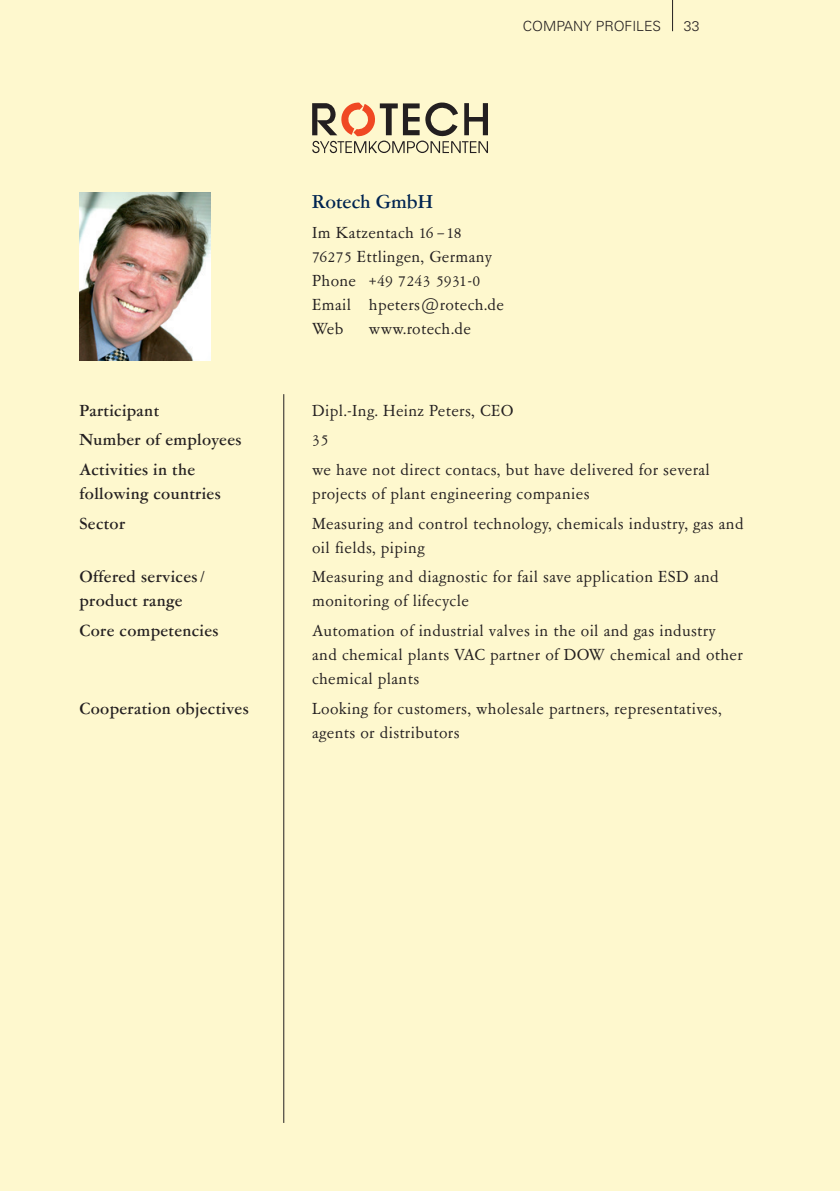
<style>
.page{position:relative;width:840px;height:1191px;background:#fff}
.page>*{position:absolute;margin:0;border:0;box-sizing:border-box;transform-origin:0 0}
.Firma_lang{font:500 21px "Garamont Amst SB";letter-spacing:.005em;color:#002451}
.Copy_Firmenprofil{font:18px/24px "Garamont Amst SB Rom";letter-spacing:.02em;color:#231f20}
.Spalte_links{font:500 18px/24px "Garamont Amst SB";letter-spacing:.02em;color:#231f20}
.Kontaktdaten{font:18px "Garamont Amst SB Rom";letter-spacing:.02em;color:#231f20}
.t1{font:300 14px "Univers";color:#231f20}
</style>
<div class="page">
<div style="left:0;top:0;width:839px;height:1191px;background:#fef8ce"></div>
<hr style="left:671px;top:0;width:1px;height:31px;background:#231f20">
<hr style="left:283px;top:394px;width:1px;height:729px;background:#231f20">
<img style="left:79px;top:193px;width:131px;height:167px">
<svg style="left:312px;top:102px;width:175px;height:51px"></svg>
<p class="t1" style="left:522px;top:18px;width:140px">COMPANY PROFILES</p>
<p class="t1" style="left:683px;top:18px;width:17px">33</p>
<p class="Spalte_links" style="left:79px;top:399px;width:81px">Participant</p>
<p class="Spalte_links" style="left:79px;top:428px;width:163px">Number of employees</p>
<p class="Spalte_links" style="left:79px;top:458px;width:143px">Activities in the following countries</p>
<p class="Spalte_links" style="left:79px;top:512px;width:47px">Sector</p>
<p class="Spalte_links" style="left:79px;top:565px;width:126px">Offered services/ product range</p>
<p class="Spalte_links" style="left:79px;top:619px;width:140px">Core competencies</p>
<p class="Spalte_links" style="left:79px;top:697px;width:171px">Cooperation objectives</p>
<p class="Firma_lang" style="left:312px;top:191px;width:122px">Rotech GmbH</p>
<p class="Kontaktdaten" style="left:312px;top:224px;width:151px">Im Katzentach 16 –18</p>
<p class="Kontaktdaten" style="left:312px;top:248px;width:181px">76275 Ettlingen, Germany</p>
<p class="Kontaktdaten" style="left:312px;top:271px;width:45px">Phone</p>
<p class="Kontaktdaten" style="left:312px;top:295px;width:40px">Email</p>
<p class="Kontaktdaten" style="left:312px;top:319px;width:33px">Web</p>
<p class="Kontaktdaten" style="left:369px;top:271px;width:113px">+49 7243 5931-0</p>
<p class="Kontaktdaten" style="left:369px;top:295px;width:137px">hpeters@rotech.de</p>
<p class="Kontaktdaten" style="left:369px;top:319px;width:103px">www.rotech.de</p>
<p class="Copy_Firmenprofil" style="left:312px;top:399px;width:203px">Dipl.-Ing. Heinz Peters, CEO</p>
<p class="Copy_Firmenprofil" style="left:312px;top:428px;width:17px">35</p>
<p class="Copy_Firmenprofil" style="left:312px;top:458px;width:399px">we have not direct contacs, but have delivered for several projects of plant engineering companies</p>
<p class="Copy_Firmenprofil" style="left:312px;top:512px;width:433px">Measuring and control technology, chemicals industry, gas and oil fields, piping</p>
<p class="Copy_Firmenprofil" style="left:312px;top:565px;width:408px">Measuring and diagnostic for fail save application ESD and monitoring of lifecycle</p>
<p class="Copy_Firmenprofil" style="left:312px;top:619px;width:432px">Automation of industrial valves in the oil and gas industry and chemical plants VAC partner of DOW chemical and other chemical plants</p>
<p class="Copy_Firmenprofil" style="left:312px;top:697px;width:411px">Looking for customers, wholesale partners, representatives, agents or distributors</p>
</div>
